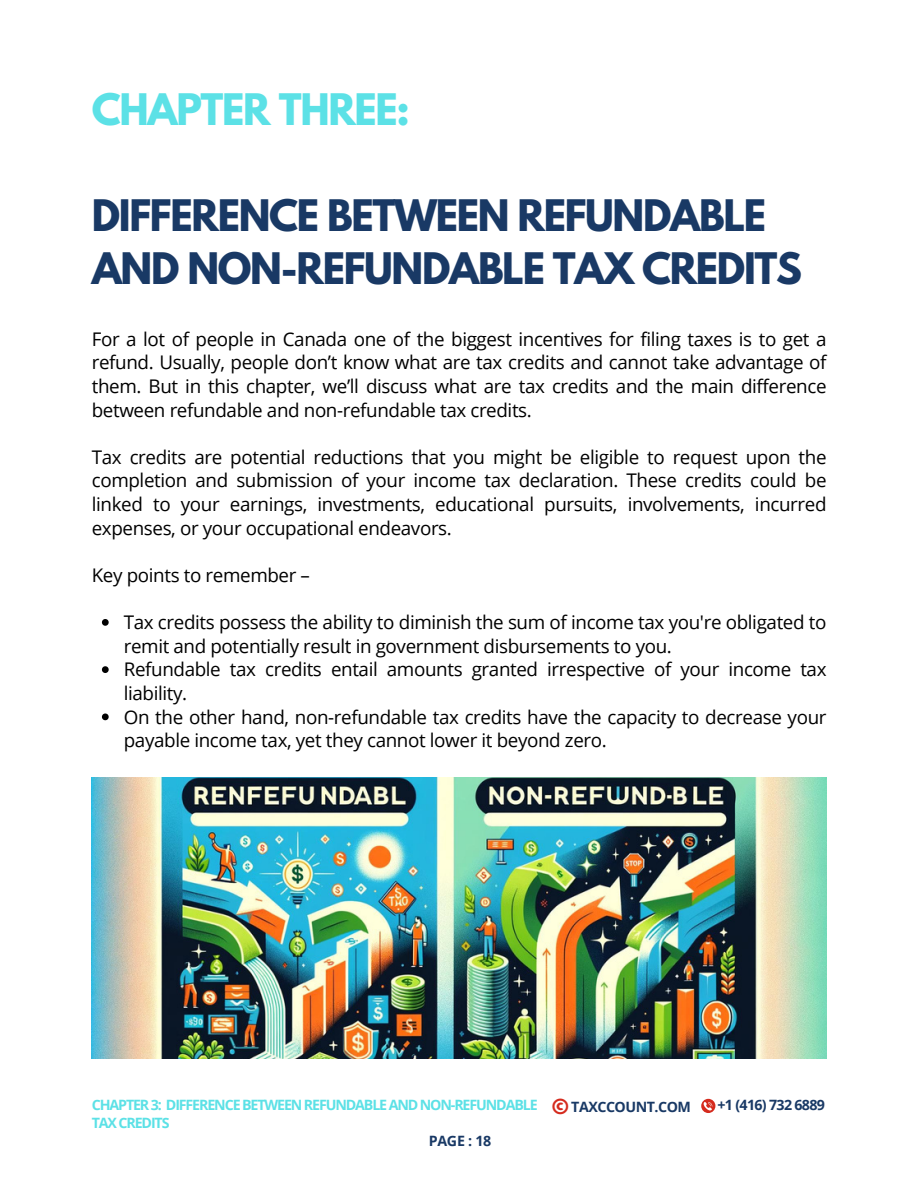
<style>
.page{position:relative;width:918px;height:1188px;background:#fff}
.page>*{position:absolute;margin:0;border:0;box-sizing:border-box;transform-origin:0 0}
.t1{font:700 38.55px/52.8px "League Spartan";letter-spacing:-.035em;color:#193965}
.t2{font:700 38.55px "League Spartan";letter-spacing:-.035em;color:#5ce1e6}
.t3{font:18.75px/23.7px "Open Sans";letter-spacing:-.02em;color:#000;text-align:justify}
.t4{font:700 14.25px/18px "Open Sans";letter-spacing:-.08em;color:#5ce1e6}
.t5{font:700 14.25px "Open Sans";letter-spacing:-.035em;color:#193965}
.s1{font-family:"League Spartan";font-size:18.3px;color:#d52b1e}
</style>
<div class="page">
<svg style="left:102px;top:619px;width:7px;height:7px"></svg>
<svg style="left:102px;top:666px;width:7px;height:7px"></svg>
<svg style="left:102px;top:714px;width:7px;height:6px"></svg>
<img style="left:92px;top:777px;width:734px;height:281px">
<svg style="left:701px;top:1099px;width:14px;height:14px"></svg>
<h1 class="t2" style="left:92px;top:90px;width:320px">CHAPTER THREE:</h1>
<h1 class="t1" style="left:92px;top:194px;width:712px">DIFFERENCE BETWEEN REFUNDABLE<br>AND NON-REFUNDABLE TAX CREDITS</h1>
<p class="t3" style="left:92px;top:327px;width:736px">For a lot of people in Canada one of the biggest incentives for filing taxes is to get a refund. Usually, people don’t know what are tax credits and cannot take advantage of them. But in this chapter, we’ll discuss what are tax credits and the main difference between refundable and non-refundable tax credits.</p>
<p class="t3" style="left:92px;top:445px;width:736px">Tax credits are potential reductions that you might be eligible to request upon the completion and submission of your income tax declaration. These credits could be linked to your earnings, investments, educational pursuits, involvements, incurred expenses, or your occupational endeavors.</p>
<p class="t3" style="left:92px;top:563px;width:220px">Key points to remember –</p>
<p class="t3" style="left:124px;top:610px;width:704px;text-align:left">Tax credits possess the ability to diminish the sum of income tax you're obligated to remit and potentially result in government disbursements to you.<br>Refundable tax credits entail amounts granted irrespective of your income tax liability.<br>On the other hand, non-refundable tax credits have the capacity to decrease your payable income tax, yet they cannot lower it beyond zero.</p>
<p class="t4" style="left:92px;top:1096px;width:447px">CHAPTER 3: DIFFERENCE BETWEEN REFUNDABLE AND NON-REFUNDABLE<br>TAX CREDITS</p>
<p class="t5" style="left:429px;top:1131px;width:64px">PAGE : 18</p>
<p class="t5" style="left:552px;top:1097px;width:140px"><span class="s1">©</span> TAXCCOUNT.COM</p>
<p class="t5" style="left:717px;top:1095px;width:109px">+1 (416) 732 6889</p>
</div>
